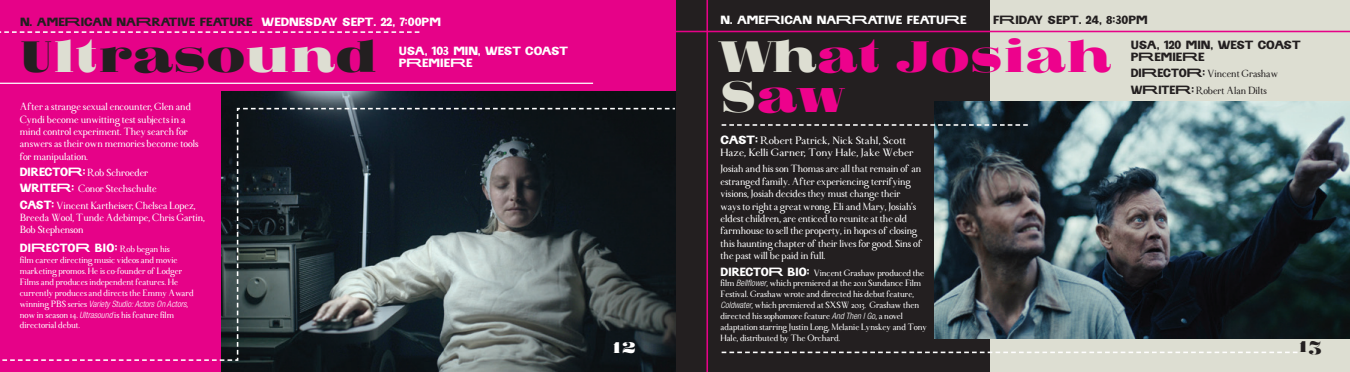
<style>
.page{position:relative;width:1350px;height:372px;background:#fff}
.page>*{position:absolute;margin:0;border:0;box-sizing:border-box;transform-origin:0 0}
.t1{font:42.5px/40px "Fat Flamingo 5";color:#ed028c}
.t2{font:42.5px "Fat Flamingo 5";color:#231f20}
.t3{font:15px "Fat Flamingo 5";color:#fff}
.t4{font:15px "Fat Flamingo 5";color:#231f20}
.t5{font:11.88px/12.5px "SELENAMARIN";color:#231f20;scale:1.08 1}
.t6{font:11.88px/12.5px "SELENAMARIN";color:#fff;scale:1.08 1}
.t7{font:10.62px/12.5px "Monteros";letter-spacing:.01em;color:#fff;scale:1.08 1}
.t8{font:10.25px/12.4px "Monteros";color:#fff}
.t9{font:10.25px/16.2px "Monteros";color:#231f20}
.t10{font:9px/10.9px "Monteros";color:#fff}
.t11{font:italic 300 condensed 8.75px "Helvetica Neue";color:#fff}
.s1{font-family:"SELENAMARIN Width 2"}
.s2{color:#fff}
.s3{color:#ddded2}
.s4{font-family:"SELENAMARIN";font-size:11.88px}
.s5{font-family:"SELENAMARIN Width 2";font-size:11.88px}
.s6{font-family:"Monteros";font-weight:400;font-style:normal;font-stretch:normal;font-size:9px}
.s7{font-family:"Helvetica Neue";font-weight:300;font-style:italic;font-stretch:condensed;font-size:8.75px}
</style>
<div class="page">
<div style="left:675px;top:0;width:675px;height:371px;background:#231f20"></div>
<div style="left:990px;top:0;width:360px;height:371px;background:#ddded2"></div>
<img style="left:935px;top:102px;width:415px;height:236px">
<svg style="left:722px;top:351px;width:575px;height:1px"></svg>
<svg style="left:722px;top:124px;width:306px;height:2px"></svg>
<hr style="left:706px;top:0;width:2px;height:371px;background:#e60288">
<hr style="left:676px;top:31px;width:674px;height:1px;background:#e60288">
<div style="left:0;top:0;width:676px;height:371px;background:#e60288"></div>
<img style="left:221px;top:92px;width:455px;height:279px">
<hr style="left:0;top:82px;width:593px;height:2px;background:#fff">
<svg style="left:0;top:31px;width:419px;height:2px"></svg>
<svg style="left:2px;top:107px;width:674px;height:254px"></svg>
<p class="t5" style="left:20px;top:16px;width:382px">N. AM E<span class="s1">R</span>ICAN NA<span class="s1">R</span>RATIVE FEATURE <span class="s2">WEDN ESDAY SEPT. 22, 7:00PM</span></p>
<p class="t6" style="left:399px;top:44px;width:158px">USA, 103 MIN, WEST COAST<br>P<span class="s1">R</span>EMIE<span class="s1">R</span>E</p>
<h1 class="t2" style="left:20px;top:31px;width:359px">U<span class="s3">lt</span>raso<span class="s3">un</span>d</h1>
<p class="t8" style="left:20px;top:101px;width:180px">After a strange sexual encounter, Glen and Cyndi become unwitting test subjects in a mind control experiment. They search for answers as their own memories become tools for manipulation.</p>
<p class="t8" style="left:20px;top:164px;width:178px;line-height:16.2px"><span class="s4">DIRECTO</span><span class="s5">R</span><span class="s4">:</span> Rob Schroeder<br><span class="s4">WRITE</span><span class="s5">R</span><span class="s4">:</span> Conor Stechschulte<br><span class="s4">CAST:</span> Vincent Kartheiser, Chelsea Lopez,</p>
<p class="t8" style="left:20px;top:211px;width:187px">Breeda Wool, Tunde Adebimpe, Chris Gartin,<br>Bob Stephenson</p>
<p class="t10" style="left:20px;top:244px;width:175px"><span class="s4">DI</span><span class="s5">R</span><span class="s4">ECTO</span> <span class="s5">R</span> <span class="s4">BIO :</span> Rob began his<br>film career directing music videos and movie marketing promos. He is co-founder of Lodger Films and produces independent features. He currently produces and directs the Emmy Award</p>
<p class="t11" style="left:20px;top:298px;width:170px"><span class="s6">winning PBS series</span> Variety Studio: Actors On Actors<span class="s6">,</span></p>
<p class="t10" style="left:20px;top:309px;width:156px">now in season 14. <span class="s7">Ultrasound</span> is his feature film directorial debut.</p>
<p class="t6" style="left:720px;top:13px;width:230px">N. AM E<span class="s1">R</span>ICAN NA<span class="s1">RR</span>ATIVE FEATU<span class="s1">R</span>E</p>
<p class="t5" style="left:993px;top:13px;width:135px">F<span class="s1">R</span>IDAY SEPT. 24, 8:30PM</p>
<h1 class="t1" style="left:720px;top:38px;width:393px"><span class="s3">Wh</span>at Josiah<br><span class="s3">S</span>aw</h1>
<p class="t5" style="left:1131px;top:38px;width:159px">USA, 120 MIN, WEST COAST<br>P<span class="s1">R</span>EMIE<span class="s1">R</span>E</p>
<p class="t9" style="left:1131px;top:66px;width:149px"><span class="s4">DI</span><span class="s5">R</span><span class="s4">ECTO</span><span class="s5">R</span><span class="s4">:</span> Vincent Grashaw<br><span class="s4">W</span><span class="s5">R</span><span class="s4">ITE</span><span class="s5">R</span><span class="s4">:</span> Robert Alan Dilts</p>
<p class="t7" style="left:721px;top:134px;width:180px"><span class="s4">CAST:</span> Robert Patrick, Nick Stahl, Scott<br>Haze, Kelli Garner, Tony Hale, Jake Weber</p>
<p class="t8" style="left:721px;top:163px;width:203px">Josiah and his son Thomas are all that remain of an estranged family. After experiencing terrifying visions, Josiah decides they must change their ways to right a great wrong. Eli and Mary, Josiah’s eldest children, are enticed to reunite at the old farmhouse to sell the property, in hopes of closing this haunting chapter of their lives for good. Sins of the past will be paid in full.</p>
<p class="t10" style="left:721px;top:267px;width:208px"><span class="s4">DIRECTO</span><span class="s5">R</span> <span class="s4">BIO:</span> Vincent Grashaw produced the film <span class="s7">Bellflower</span>, which premiered at the 2011 Sundance Film Festival. Grashaw wrote and directed his debut feature, <span class="s7">Coldwater</span>, which premiered at SXSW 2013. Grashaw then directed his sophomore feature <span class="s7">And Then I Go</span>, a novel adaptation starring Justin Long, Melanie Lynskey and Tony Hale, distributed by The Orchard.</p>
<h2 class="t3" style="left:613px;top:338px;width:25px">12</h2>
<h2 class="t4" style="left:1299px;top:337px;width:24px">13</h2>
</div>
